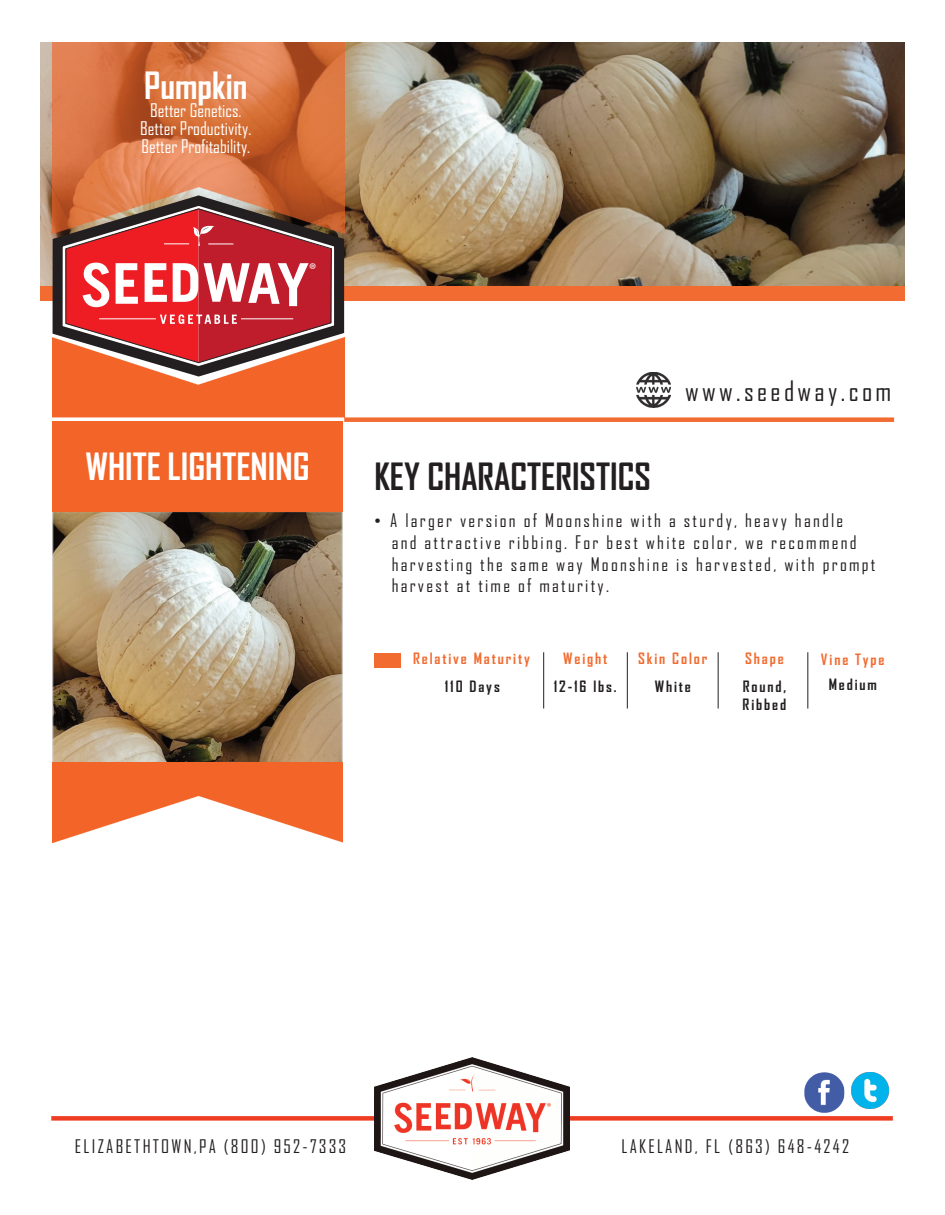
<style>
.page{position:relative;width:945px;height:1215px;background:#fff}
.page>*{position:absolute;margin:0;border:0;box-sizing:border-box;transform-origin:0 0}
.t1{font:700 36px "Agency FB";color:#fff}
.t2{font:700 36px "Agency FB";color:#231f20}
.t3{font:27px "Agency FB";letter-spacing:.125em;color:#231f20}
.t4{font:18px/21.8px "Agency FB";letter-spacing:.125em;color:#231f20}
.t5{font:18px/18px "Agency FB";color:#fff;text-align:center}
.t6{font:17.1px "Myriad Pro";color:#fff}
.t7{font:700 15px "Agency FB";letter-spacing:.125em;color:#f26c31}
.t8{font:700 15px/18px "Agency FB";letter-spacing:.125em;color:#231f20}
.s1{font-family:"Arial"}
</style>
<div class="page">
<img style="left:53px;top:422px;width:289px;height:421px">
<img style="left:40px;top:42px;width:865px;height:244px">
<div style="left:40px;top:286px;width:865px;height:15px;background:#f26c31"></div>
<div style="left:344px;top:417px;width:550px;height:5px;background:#f26c31"></div>
<svg style="left:53px;top:238px;width:291px;height:95px"></svg>
<svg style="left:65px;top:238px;width:267px;height:95px"></svg>
<img style="left:53px;top:42px;width:291px;height:196px">
<img style="left:53px;top:333px;width:291px;height:84px">
<div style="left:51px;top:1116px;width:842px;height:5px;background:#ef3d24"></div>
<img style="left:374px;top:1058px;width:196px;height:121px">
<img style="left:851px;top:1072px;width:37px;height:37px">
<img style="left:804px;top:1072px;width:41px;height:41px">
<img style="left:636px;top:372px;width:35px;height:35px">
<div style="left:374px;top:653px;width:27px;height:14px;background:#f26c31"></div>
<hr style="left:543px;top:652px;width:1px;height:57px;background:#231f20">
<hr style="left:627px;top:652px;width:1px;height:57px;background:#231f20">
<hr style="left:718px;top:652px;width:1px;height:57px;background:#231f20">
<hr style="left:808px;top:652px;width:1px;height:57px;background:#231f20">
<h1 class="t1" style="left:144px;top:65px;width:105px">Pumpkin</h1>
<p class="t5" style="left:140px;top:102px;width:113px">Better Genetics.<br>Better Productivity.<br>Better Profitability.</p>
<p class="t6" style="left:309px;top:262px;width:9px">®</p>
<h2 class="t3" style="left:685px;top:376px;width:208px">www.seedway.com</h2>
<h1 class="t1" style="left:85px;top:446px;width:226px">WHITE LIGHTENING</h1>
<h1 class="t2" style="left:374px;top:457px;width:278px">KEY CHARACTERISTICS</h1>
<p class="t4" style="left:392px;top:510px;width:485px;text-indent:-17px"><span class="s1">•</span> A larger version of Moonshine with a sturdy, heavy handle<br>and attractive ribbing. For best white color, we recommend harvesting the same way Moonshine is harvested, with prompt harvest at time of maturity.</p>
<p class="t7" style="left:413px;top:650px;width:118px">Relative Maturity</p>
<p class="t7" style="left:563px;top:650px;width:46px">Weight</p>
<p class="t7" style="left:638px;top:650px;width:71px">Skin Color</p>
<p class="t7" style="left:745px;top:650px;width:40px">Shape</p>
<p class="t8" style="left:445px;top:678px;width:56px">110 Days</p>
<p class="t8" style="left:554px;top:678px;width:64px">12-16 lbs.</p>
<p class="t8" style="left:655px;top:678px;width:38px">White</p>
<p class="t8" style="left:743px;top:678px;width:45px">Round,<br>Ribbed</p>
<p class="t7" style="left:821px;top:651px;width:65px">Vine Type</p>
<p class="t8" style="left:829px;top:676px;width:50px">Medium</p>
<p class="t4" style="left:75px;top:1136px;width:273px">ELIZABETHTOWN,PA (800) 952-7333</p>
<p class="t4" style="left:621px;top:1136px;width:229px">LAKELAND, FL (863) 648-4242</p>
</div>
